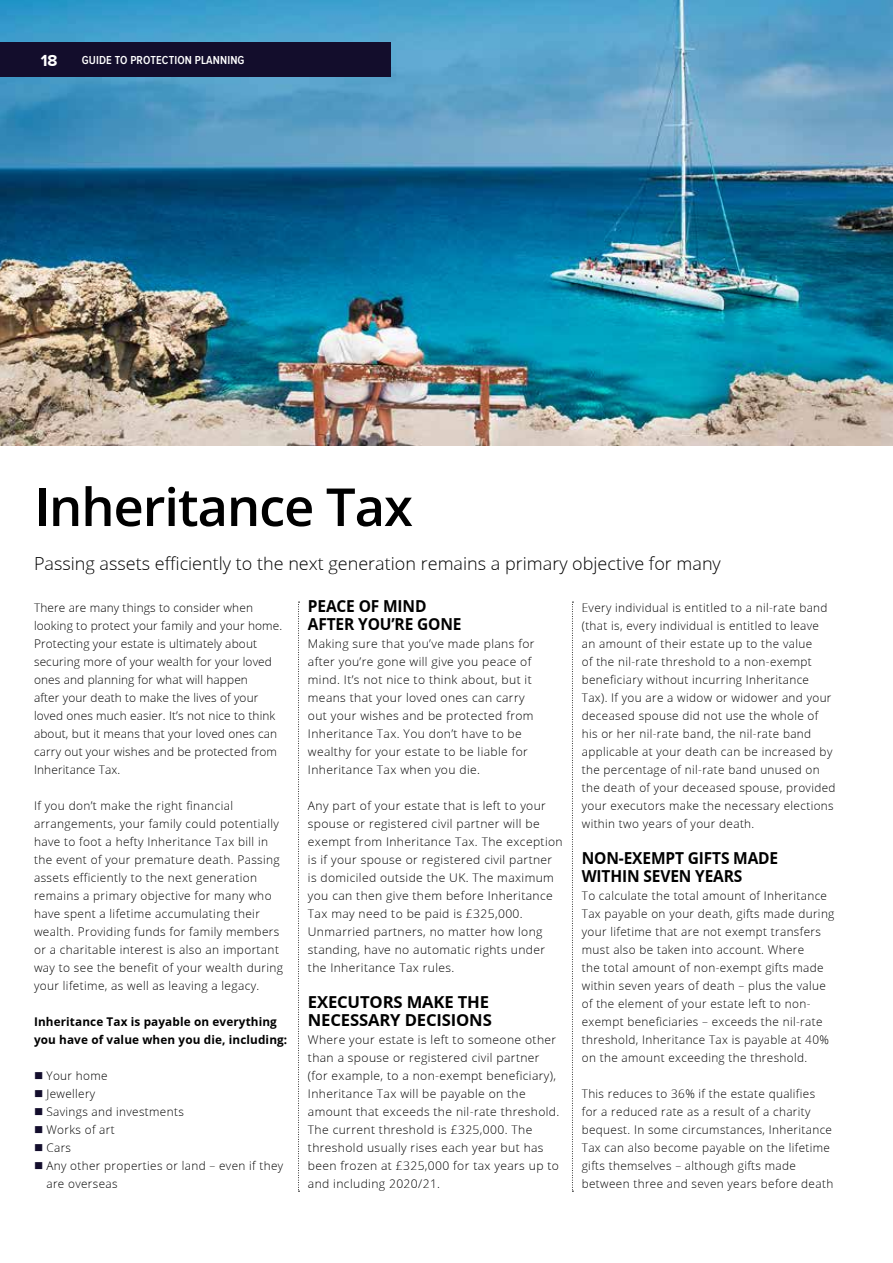
<style>
.page{position:relative;width:893px;height:1263px;background:#fff}
.page>*{position:absolute;margin:0;border:0;box-sizing:border-box;transform-origin:0 0}
.t1{font:600 52.5px "Open Sans";letter-spacing:-.02em;color:#000}
.t2{font:300 18px "Open Sans";color:#000}
.t3{font:700 16.5px/18px "Open Sans";letter-spacing:-.01em;color:#000;scale:.94 1}
.t4{font:700 16.5px/18px "Open Sans";letter-spacing:-.01em;color:#000}
.t5{font:700 16.5px "Proxima Nova";color:#fff}
.t6{font:300 12px/18px "Open Sans";letter-spacing:.03em;color:#000}
.t7{font:300 12px/18px "Open Sans";letter-spacing:.01em;color:#000}
.t8{font:700 12px/18px "Open Sans";letter-spacing:.01em;color:#000}
.t9{font:600 12px "Proxima Nova Cond";letter-spacing:.01em;color:#fff}
.s1{color:#130d2c}
</style>
<div class="page">
<img style="left:0;top:0;width:893px;height:445px">
<div style="left:0;top:42px;width:390px;height:34px;background:#130d2c"></div>
<svg style="left:298px;top:602px;width:2px;height:590px"></svg>
<svg style="left:572px;top:602px;width:1px;height:590px"></svg>
<h3 class="t5" style="left:41px;top:51px;width:18px">18</h3>
<p class="t9" style="left:82px;top:55px;width:164px">GUIDE TO PROTECTION PLANNING</p>
<h1 class="t1" style="left:34px;top:471px;width:380px">Inheritance Tax</h1>
<h2 class="t2" style="left:34px;top:551px;width:688px">Passing assets efficiently to the next generation remains a primary objective for many</h2>
<p class="t7" style="left:34px;top:598px;width:250px">There are many things to consider when looking to protect your family and your home.<br>Protecting your estate is ultimately about securing more of your wealth for your loved ones and planning for what will happen<br>after your death to make the lives of your loved ones much easier. It’s not nice to think about, but it means that your loved ones can carry out your wishes and be protected from Inheritance Tax.</p>
<p class="t6" style="left:34px;top:796px;width:251px">If you don’t make the right financial arrangements, your family could potentially have to foot a hefty Inheritance Tax bill in the event of your premature death. Passing assets efficiently to the next generation remains a primary objective for many who have spent a lifetime accumulating their wealth. Providing funds for family members or a charitable interest is also an important way to see the benefit of your wealth during your lifetime, as well as leaving a legacy.</p>
<p class="t8" style="left:34px;top:1012px;width:255px">Inheritance Tax is payable on everything you have of value when you die, including:</p>
<p class="t6" style="left:34px;top:1066px;width:75px"><span class="s1">■</span> Your home</p>
<p class="t6" style="left:34px;top:1084px;width:63px"><span class="s1">■</span> Jewellery</p>
<p class="t6" style="left:34px;top:1102px;width:151px"><span class="s1">■</span> Savings and investments</p>
<p class="t6" style="left:34px;top:1120px;width:82px"><span class="s1">■</span> Works of art</p>
<p class="t6" style="left:34px;top:1138px;width:39px"><span class="s1">■</span> Cars</p>
<p class="t6" style="left:46px;top:1156px;width:238px;text-indent:-12px"><span class="s1">■</span> Any other properties or land – even if they are overseas</p>
<h3 class="t3" style="left:308px;top:597px;width:165px">PEACE OF MIND<br>AFTER YOU’RE GONE</h3>
<p class="t6" style="left:308px;top:634px;width:228px">Making sure that you’ve made plans for after you’re gone will give you peace of mind. It’s not nice to think about, but it means that your loved ones can carry out your wishes and be protected from Inheritance Tax. You don’t have to be wealthy for your estate to be liable for Inheritance Tax when you die.</p>
<p class="t6" style="left:308px;top:796px;width:256px">Any part of your estate that is left to your spouse or registered civil partner will be exempt from Inheritance Tax. The exception is if your spouse or registered civil partner is domiciled outside the UK. The maximum you can then give them before Inheritance Tax may need to be paid is £325,000.<br>Unmarried partners, no matter how long standing, have no automatic rights under the Inheritance Tax rules.</p>
<h3 class="t4" style="left:308px;top:993px;width:185px">EXECUTORS MAKE THE<br>NECESSARY DECISIONS</h3>
<p class="t6" style="left:308px;top:1030px;width:253px">Where your estate is left to someone other than a spouse or registered civil partner (for example, to a non-exempt beneficiary), Inheritance Tax will be payable on the amount that exceeds the nil-rate threshold.<br>The current threshold is £325,000. The threshold usually rises each year but has been frozen at £325,000 for tax years up to and including 2020/21.</p>
<p class="t6" style="left:582px;top:598px;width:255px">Every individual is entitled to a nil-rate band (that is, every individual is entitled to leave an amount of their estate up to the value<br>of the nil-rate threshold to a non-exempt beneficiary without incurring Inheritance Tax). If you are a widow or widower and your deceased spouse did not use the whole of his or her nil-rate band, the nil-rate band applicable at your death can be increased by the percentage of nil-rate band unused on the death of your deceased spouse, provided your executors make the necessary elections within two years of your death.</p>
<h3 class="t3" style="left:582px;top:849px;width:211px">NON-EXEMPT GIFTS MADE<br>WITHIN SEVEN YEARS</h3>
<p class="t6" style="left:582px;top:886px;width:254px">To calculate the total amount of Inheritance Tax payable on your death, gifts made during your lifetime that are not exempt transfers must also be taken into account. Where<br>the total amount of non-exempt gifts made within seven years of death – plus the value of the element of your estate left to non&shy;exempt beneficiaries – exceeds the nil-rate threshold, Inheritance Tax is payable at 40% on the amount exceeding the threshold.</p>
<p class="t6" style="left:582px;top:1084px;width:253px">This reduces to 36% if the estate qualifies for a reduced rate as a result of a charity bequest. In some circumstances, Inheritance Tax can also become payable on the lifetime gifts themselves – although gifts made between three and seven years before death</p>
</div>
